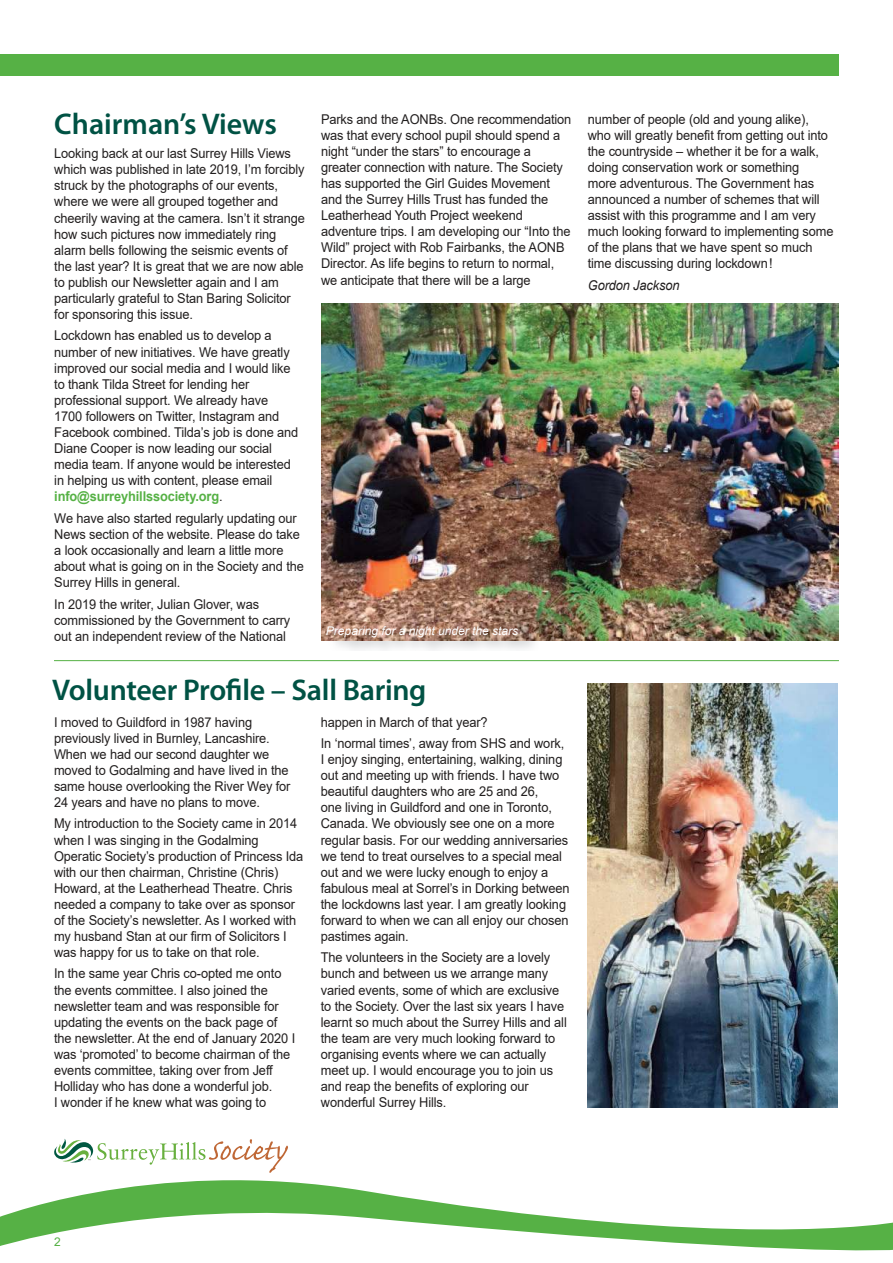
<style>
.page{position:relative;width:893px;height:1263px;background:#fff}
.page>*{position:absolute;margin:0;border:0;box-sizing:border-box;transform-origin:0 0}
.t1{font:600 30px "Myriad Pro";letter-spacing:-.01em;color:#005244}
.t2{font:13.5px/16px "Arial";letter-spacing:-.01em;color:#221f1f;scale:.95 1}
.t3{font:italic 13.5px "Arial";letter-spacing:-.01em;color:#221f1f;scale:.95 1}
.t4{font:italic 12px "Arial";color:#fff}
.t5{font:12px "Arial";color:#56b145}
.s1{font-weight:700;color:#56b145}
</style>
<div class="page">
<svg style="left:0;top:1012px;width:893px;height:239px"></svg>
<svg style="left:54px;top:1138px;width:234px;height:35px"></svg>
<div style="left:0;top:54px;width:839px;height:21px;background:#56b145"></div>
<hr style="left:54px;top:660px;width:785px;height:1px;background:#56b145">
<img style="left:587px;top:683px;width:250px;height:424px">
<img style="left:321px;top:303px;width:518px;height:338px">
<img style="left:321px;top:622px;width:217px;height:28px">
<h1 class="t1" style="left:54px;top:112px;width:224px">Chairman’s Views</h1>
<p class="t2" style="left:54px;top:145px;width:265px">Looking back at our last Surrey Hills Views which was published in late 2019, I’m forcibly struck by the photographs of our events, where we were all grouped together and cheerily waving at the camera. Isn’t it strange how such pictures now immediately ring alarm bells following the seismic events of the last year? It is great that we are now able to publish our Newsletter again and I am particularly grateful to Stan Baring Solicitor for sponsoring this issue.</p>
<p class="t2" style="left:54px;top:328px;width:258px">Lockdown has enabled us to develop a number of new initiatives. We have greatly improved our social media and I would like to thank Tilda Street for lending her professional support. We already have 1700 followers on Twitter, Instagram and Facebook combined. Tilda’s job is done and Diane Cooper is now leading our social media team. If anyone would be interested in helping us with content, please email <span class="s1">info@surreyhillssociety.org</span>.</p>
<p class="t2" style="left:54px;top:510px;width:264px">We have also started regularly updating our News section of the website. Please do take a look occasionally and learn a little more about what is going on in the Society and the Surrey Hills in general.</p>
<p class="t2" style="left:54px;top:596px;width:250px">In 2019 the writer, Julian Glover, was commissioned by the Government to carry out an independent review of the National</p>
<p class="t2" style="left:321px;top:111px;width:265px">Parks and the AONBs. One recommendation was that every school pupil should spend a night “under the stars” to encourage a greater connection with nature. The Society has supported the Girl Guides Movement and the Surrey Hills Trust has funded the Leatherhead Youth Project weekend adventure trips. I am developing our “Into the Wild” project with Rob Fairbanks, the AONB Director. As life begins to return to normal, we anticipate that there will be a large</p>
<p class="t2" style="left:588px;top:111px;width:260px">number of people (old and young alike), who will greatly benefit from getting out into the countryside – whether it be for a walk, doing conservation work or something<br>more adventurous. The Government has announced a number of schemes that will assist with this programme and I am very much looking forward to implementing some of the plans that we have spent so much time discussing during lockdown!</p>
<p class="t3" style="left:588px;top:277px;width:98px">Gordon Jackson</p>
<p class="t4" style="left:326px;top:623px;width:194px">Preparing for a night under the stars</p>
<h1 class="t1" style="left:52px;top:678px;width:376px">Volunteer Profile – Sall Baring</h1>
<p class="t2" style="left:54px;top:714px;width:250px">I moved to Guildford in 1987 having previously lived in Burnley, Lancashire.<br>When we had our second daughter we moved to Godalming and have lived in the same house overlooking the River Wey for 24 years and have no plans to move.</p>
<p class="t2" style="left:54px;top:816px;width:264px">My introduction to the Society came in 2014 when I was singing in the Godalming Operatic Society’s production of Princess Ida with our then chairman, Christine (Chris)<br>Howard, at the Leatherhead Theatre. Chris needed a company to take over as sponsor of the Society’s newsletter. As I worked with my husband Stan at our firm of Solicitors I was happy for us to take on that role.</p>
<p class="t2" style="left:54px;top:965px;width:255px">In the same year Chris co-opted me onto the events committee. I also joined the newsletter team and was responsible for updating the events on the back page of the newsletter. At the end of January 2020 I was ‘promoted’ to become chairman of the events committee, taking over from Jeff Holliday who has done a wonderful job.<br>I wonder if he knew what was going to</p>
<p class="t2" style="left:321px;top:711px;width:258px;line-height:21.6px">happen in March of that year?<br>In ‘normal times’, away from SHS and work,</p>
<p class="t2" style="left:321px;top:751px;width:263px">I enjoy singing, entertaining, walking, dining out and meeting up with friends. I have two beautiful daughters who are 25 and 26,<br>one living in Guildford and one in Toronto, Canada. We obviously see one on a more regular basis. For our wedding anniversaries we tend to treat ourselves to a special meal out and we were lucky enough to enjoy a fabulous meal at Sorrel’s in Dorking between the lockdowns last year. I am greatly looking forward to when we can all enjoy our chosen pastimes again.</p>
<p class="t2" style="left:321px;top:949px;width:260px">The volunteers in the Society are a lovely bunch and between us we arrange many varied events, some of which are exclusive to the Society. Over the last six years I have learnt so much about the Surrey Hills and all the team are very much looking forward to organising events where we can actually meet up. I would encourage you to join us and reap the benefits of exploring our wonderful Surrey Hills.</p>
<p class="t5" style="left:54px;top:1234px;width:8px">2</p>
</div>
